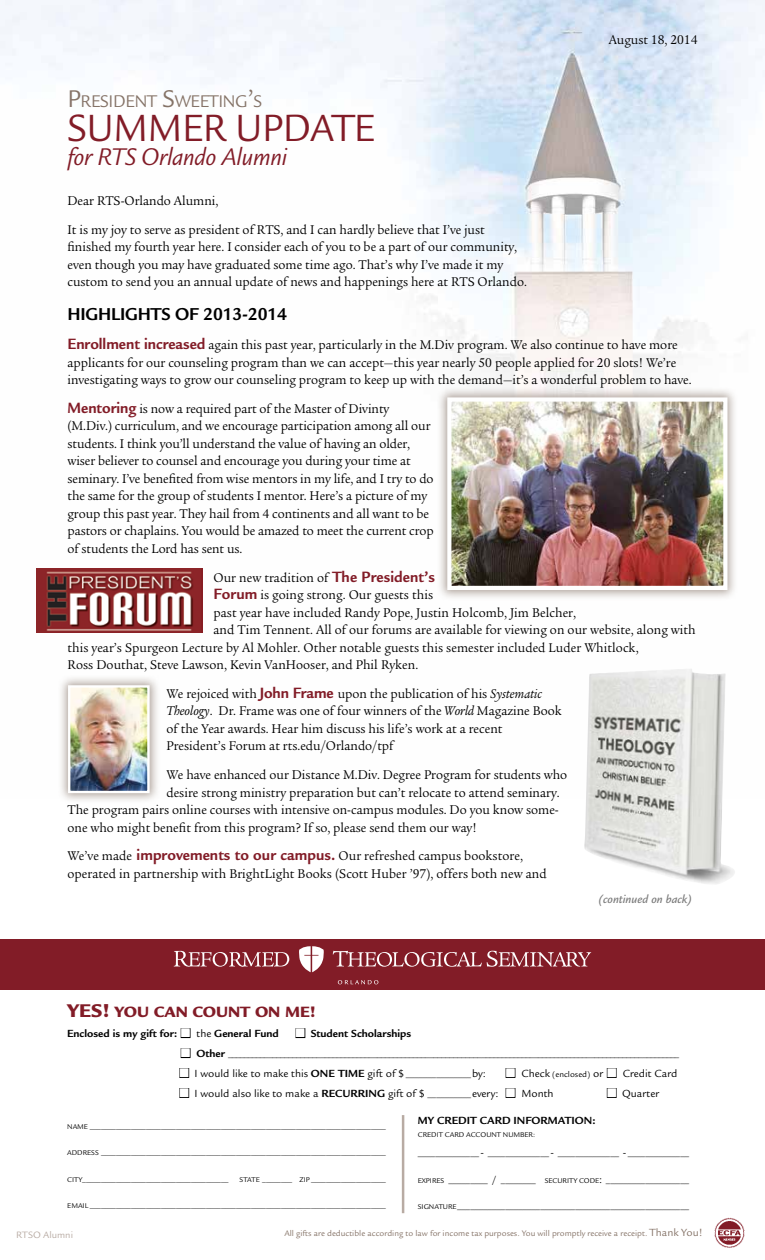
<style>
.page{position:relative;width:765px;height:1260px;background:#fff}
.page>*{position:absolute;margin:0;border:0;box-sizing:border-box;transform-origin:0 0}
.t1{font:41.25px "Legacy Sans";letter-spacing:-.01em;color:#821c27;scale:.95 1}
.t2{font:italic 26.25px "Legacy Sans";letter-spacing:-.01em;color:#821c27;scale:.95 1}
.t3{font:700 18.75px "Legacy Sans";letter-spacing:-.01em;color:#000;scale:.95 1}
.t4{font:18.38px "Legacy Sans";letter-spacing:-.015em;color:#857367;scale:.95 1}
.t5{font:900 16.25px "Legacy Sans";color:#821c27}
.t6{font:13.75px/17.5px "Legacy Serif Std";color:#000;scale:.95 1}
.t7{font:italic 500 12.5px "Legacy Sans";color:#7d7d7d}
.t8{font:11.25px "Legacy Sans";color:#000}
.t9{font:700 11.25px "Legacy Sans";color:#000}
.t10{font:10px "Legacy Sans";letter-spacing:.005em;color:#b8aba3}
.t11{font:8.75px "Legacy Sans";color:#000}
.t12{font:8.75px "Legacy Sans";color:#857367}
.t13{font:7.5px "Legacy Sans";color:#000}
.s1{font-size:26.25px}
.s2{font-family:"Legacy Sans";font-weight:700;font-size:16.25px;color:#821c27}
.s3{font-style:italic}
.s4{font-size:20px}
.s5{color:#fff}
.s6{font-weight:400}
.s7{font-weight:700;font-size:11.25px}
.s8{font-weight:700}
.s9{font-size:8.75px}
.s10{font-size:11.25px}
.s11{font-size:7.5px}
</style>
<div class="page">
<div style="left:0;top:940px;width:765px;height:50px;background:#821c27"></div>
<img style="left:0;top:0;width:765px;height:633px">
<img style="left:36px;top:569px;width:166px;height:63px">
<div style="left:436px;top:387px;width:302px;height:214px;background:#857367;opacity:.65"></div>
<img style="left:452px;top:402px;width:271px;height:183px">
<div style="left:447px;top:397px;width:281px;height:193px;border:4px solid #fff"></div>
<div style="left:57px;top:674px;width:103px;height:130px;background:#857367;opacity:.65"></div>
<img style="left:71px;top:688px;width:76px;height:102px">
<div style="left:68px;top:685px;width:82px;height:108px;border:2px solid #fff"></div>
<div style="left:179px;top:1068px;width:10px;height:10px;border:1px solid #000"></div>
<div style="left:506px;top:1068px;width:9px;height:10px;border:1px solid #000"></div>
<div style="left:607px;top:1068px;width:10px;height:10px;border:1px solid #000"></div>
<div style="left:179px;top:1088px;width:10px;height:10px;border:1px solid #000"></div>
<div style="left:506px;top:1088px;width:9px;height:10px;border:1px solid #000"></div>
<div style="left:607px;top:1088px;width:10px;height:10px;border:1px solid #000"></div>
<img style="left:714px;top:1218px;width:31px;height:30px">
<hr style="left:402px;top:1115px;width:2px;height:98px;background:#b8aba3">
<div style="left:181px;top:1028px;width:10px;height:10px;border:1px solid #000"></div>
<div style="left:295px;top:1028px;width:10px;height:10px;border:1px solid #000"></div>
<div style="left:181px;top:1048px;width:10px;height:10px;border:1px solid #000"></div>
<img style="left:584px;top:669px;width:151px;height:215px">
<svg style="left:174px;top:951px;width:115px;height:16px"></svg>
<svg style="left:333px;top:951px;width:258px;height:16px"></svg>
<svg style="left:299px;top:946px;width:25px;height:26px"></svg>
<svg style="left:338px;top:980px;width:40px;height:4px"></svg>
<p class="t6" style="left:609px;top:31px;width:95px">August 18, 2014</p>
<h3 class="t4" style="left:68px;top:91px;width:207px"><span class="s1">P</span>RESIDENT <span class="s1">S</span>WEETING<span class="s1">’</span>S</h3>
<h1 class="t1" style="left:68px;top:105px;width:325px">Summer U pdate</h1>
<h2 class="t2" style="left:68px;top:142px;width:233px">for RTS Orlando Alumni</h2>
<p class="t6" style="left:68px;top:186px;width:441px;line-height:28.8px">Dear RTS-Orlando Alumni,<br>It is my joy to serve as president of RTS, and I can hardly believe that I’ve just</p>
<p class="t6" style="left:68px;top:238px;width:485px">finished my fourth year here. I consider each of you to be a part of our community, even though you may have graduated some time ago. That’s why I’ve made it my custom to send you an annual update of news and happenings here at RTS Orlando.</p>
<h3 class="t3" style="left:68px;top:304px;width:233px">High lights of 2013-2014</h3>
<p class="t6" style="left:67px;top:336px;width:659px"><span class="s2">Enrollment increased</span> again this past year, particularly in the M.Div program. We also continue to have more applicants for our counseling program than we can accept—this year nearly 50 people applied for 20 slots! We’re investigating ways to grow our counseling program to keep up with the demand—it’s a wonderful problem to have.</p>
<p class="t6" style="left:67px;top:400px;width:387px"><span class="s2">Mentoring</span> is now a required part of the Master of Divinty (M.Div.) curriculum, and we encourage participation among all our students. I think you’ll understand the value of having an older, wiser believer to counsel and encourage you during your time at seminary. I’ve benefited from wise mentors in my life, and I try to do the same for the group of students I mentor. Here’s a picture of my group this past year. They hail from 4 continents and all want to be pastors or chaplains. You would be amazed to meet the current crop of students the Lord has sent us.</p>
<p class="t6" style="left:214px;top:569px;width:235px">Our new tradition of <span class="s2">The President’s</span></p>
<p class="t6" style="left:214px;top:586px;width:233px"><span class="s2">Forum</span> is going strong. Our guests this</p>
<p class="t6" style="left:214px;top:604px;width:383px">past year have included Randy Pope, Justin Holcomb, Jim Belcher,</p>
<p class="t6" style="left:214px;top:621px;width:509px">and Tim Tennent. All of our forums are available for viewing on our website, along with</p>
<p class="t6" style="left:68px;top:639px;width:603px">this year’s Spurgeon Lecture by Al Mohler. Other notable guests this semester included Luder Whitlock,</p>
<p class="t6" style="left:68px;top:656px;width:371px">Ross Douthat, Steve Lawson, Kevin VanHooser, and Phil Ryken.</p>
<p class="t6" style="left:167px;top:685px;width:418px">We rejoiced with <span class="s2">John Frame</span> upon the publication of his <span class="s3">Systematic Theology</span>. Dr. Frame was one of four winners of the <span class="s3">World</span> Magazine Book of the Year awards. Hear him discuss his life’s work at a recent President’s Forum at rts.edu/Orlando/tpf</p>
<p class="t6" style="left:167px;top:766px;width:423px">We have enhanced our Distance M.Div. Degree Program for students who</p>
<p class="t6" style="left:167px;top:784px;width:415px">desire strong ministry preparation but can’t relocate to attend seminary.</p>
<p class="t6" style="left:68px;top:801px;width:519px">The program pairs online courses with intensive on-campus modules. Do you know some-</p>
<p class="t6" style="left:68px;top:819px;width:432px">one who might benefit from this program? If so, please send them our way!</p>
<p class="t6" style="left:68px;top:848px;width:506px">We’ve made <span class="s2">improvements to our campus.</span> Our refreshed campus bookstore, operated in partnership with BrightLight Books (Scott Huber ’97), offers both new and</p>
<p class="t7" style="left:598px;top:892px;width:95px">(continued on back)</p>
<p class="t5" style="left:67px;top:1003px;width:250px"><span class="s4">YES!</span> YOU CAN COUNT ON ME!</p>
<p class="t9" style="left:67px;top:1027px;width:213px">Enclosed is my gift for: <span class="s5">■</span> <span class="s6">the</span> General Fund</p>
<p class="t9" style="left:296px;top:1027px;width:117px"><span class="s5">■</span> Student Scholarships</p>
<p class="t11" style="left:181px;top:1050px;width:500px"><span class="s5">■</span> <span class="s7">Other</span> ________________________________________________________________________________________________________________</p>
<p class="t8" style="left:180px;top:1067px;width:308px"><span class="s5">■</span> I would like to make this <span class="s8">ONE TI ME</span> gift of $ <span class="s9">_______________</span>by:</p>
<p class="t8" style="left:506px;top:1067px;width:173px"><span class="s5">■</span> Check <span class="s9">(enclosed)</span> or <span class="s5">■</span> Credit Card</p>
<p class="t8" style="left:180px;top:1087px;width:376px"><span class="s5">■</span> I would also like to make a <span class="s8">recurring</span> gift of $ <span class="s9">__________</span>every: <span class="s5">■</span> M onth</p>
<p class="t8" style="left:607px;top:1087px;width:54px"><span class="s5">■</span> Quarter</p>
<p class="t13" style="left:67px;top:1123px;width:320px">Name _______________________________________________________________________________</p>
<p class="t13" style="left:67px;top:1149px;width:320px">Address ____________________________________________________________________________</p>
<p class="t13" style="left:67px;top:1175px;width:163px">Ci ty_______________________________________</p>
<p class="t13" style="left:239px;top:1175px;width:148px">State ________ Zi p ____________________</p>
<p class="t13" style="left:67px;top:1201px;width:320px">Emai l _______________________________________________________________________________</p>
<p class="t12" style="left:284px;top:1229px;width:420px">All gifts are deductible according to law for income tax purposes. You will promptly receive a receipt. <span class="s10">Thank You!</span></p>
<p class="t9" style="left:418px;top:1114px;width:179px">My Credit Card In formation :</p>
<p class="t13" style="left:418px;top:1130px;width:55px">Credit Card Acc</p>
<p class="t13" style="left:481px;top:1130px;width:56px">ount Number:</p>
<p class="t11" style="left:418px;top:1148px;width:273px">______________ <span class="s10">-</span> ______________ <span class="s10">-</span> ______________ <span class="s10">-</span> ______________</p>
<p class="t11" style="left:418px;top:1176px;width:273px"><span class="s11">Expi res</span> _________ <span class="s10">/</span> ________ <span class="s11">Sec uri ty Code</span><span class="s10">:</span> ___________________</p>
<p class="t11" style="left:418px;top:1202px;width:273px"><span class="s11">Si gn ature</span>_____________________________________________________</p>
<p class="t10" style="left:16px;top:1230px;width:58px">RTSO Alumni</p>
</div>
